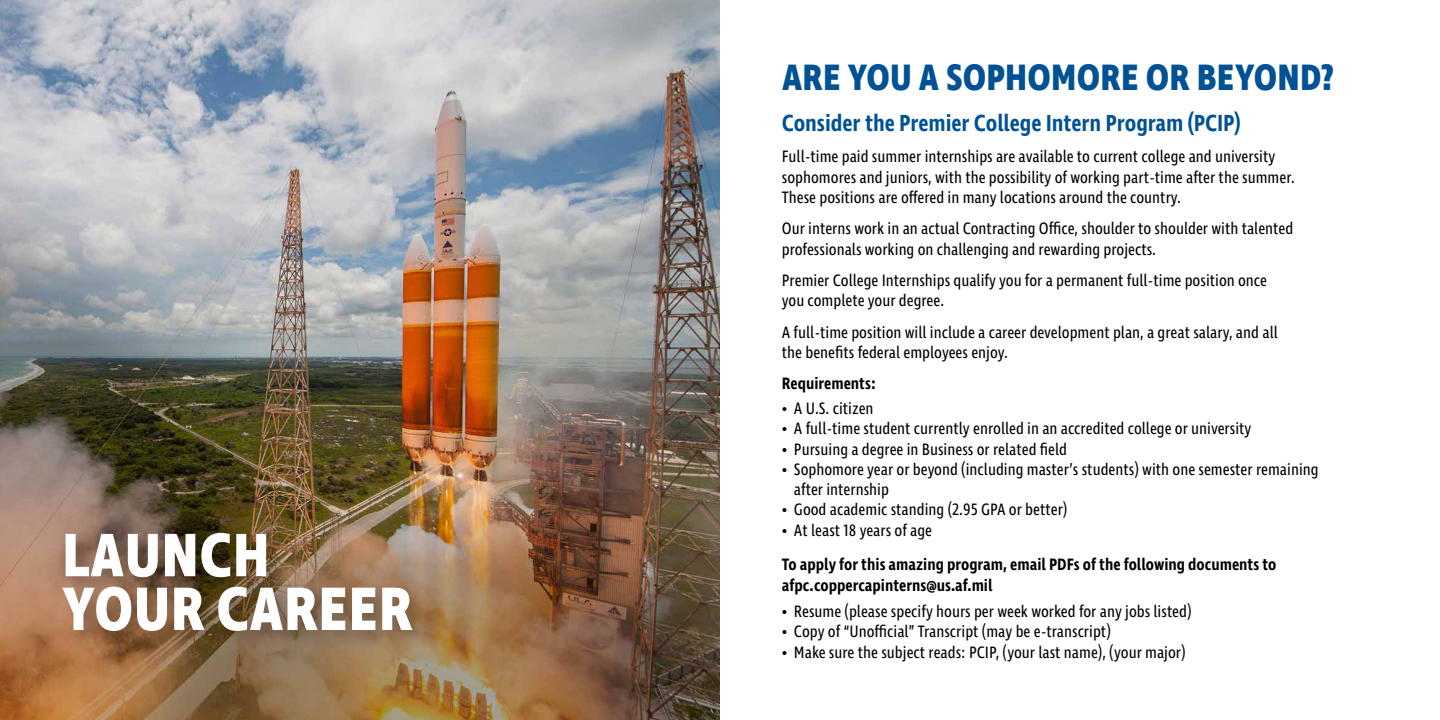
<style>
.page{position:relative;width:1440px;height:720px;background:#fff}
.page>*{position:absolute;margin:0;border:0;box-sizing:border-box;transform-origin:0 0}
.t1{font:700 62.5px/53.8px "Ingra Cd";letter-spacing:.01em;color:#fff}
.t2{font:700 37.5px "Ingra Cd";letter-spacing:.005em;color:#005295}
.t3{font:600 23.75px "Ingra Cd";letter-spacing:-.005em;color:#005295}
.t4{font:16.88px/20.2px "Ingra Cd";color:#000}
.t5{font:600 16.88px/21.2px "Ingra Cd";color:#000}
</style>
<div class="page">
<img style="left:0;top:0;width:720px;height:720px">
<div style="left:59px;top:529px;width:373px;height:122px;background:#000;opacity:.25"></div>
<h1 class="t1" style="left:62px;top:531px;width:352px">LAUNCH<br>YOUR CAREER</h1>
<h2 class="t2" style="left:782px;top:54px;width:554px">ARE YOU A SOPHOMORE OR BEYOND?</h2>
<h3 class="t3" style="left:782px;top:108px;width:460px">Consider the Premier College Intern Program (PCIP)</h3>
<p class="t4" style="left:782px;top:147px;width:515px">Full-time paid summer internships are available to current college and university sophomores and juniors, with the possibility of working part-time after the summer.<br>These positions are offered in many locations around the country.</p>
<p class="t4" style="left:782px;top:219px;width:513px">Our interns work in an actual Contracting Office, shoulder to shoulder with talented professionals working on challenging and rewarding projects.</p>
<p class="t4" style="left:782px;top:271px;width:487px">Premier College Internships qualify you for a permanent full-time position once you complete your degree.</p>
<p class="t4" style="left:782px;top:323px;width:497px">A full-time position will include a career development plan, a great salary, and all the benefits federal employees enjoy.</p>
<p class="t5" style="left:782px;top:374px;width:95px">Requirements:</p>
<p class="t4" style="left:782px;top:399px;width:93px">• A U.S. citizen</p>
<p class="t4" style="left:782px;top:420px;width:471px">• A full-time student currently enrolled in an accredited college or university</p>
<p class="t4" style="left:782px;top:440px;width:287px">• Pursuing a degree in Business or related field</p>
<p class="t4" style="left:794px;top:460px;width:526px;text-indent:-12px">• Sophomore year or beyond (including master’s students) with one semester remaining after internship</p>
<p class="t4" style="left:782px;top:501px;width:287px">• Good academic standing (2.95 GPA or better)</p>
<p class="t4" style="left:782px;top:521px;width:152px">• At least 18 years of age</p>
<p class="t5" style="left:782px;top:554px;width:496px">To apply for this amazing program, email PDFs of the following documents to afpc.coppercapinterns@us.af.mil</p>
<p class="t4" style="left:782px;top:602px;width:411px">• Resume (please specify hours per week worked for any jobs listed)</p>
<p class="t4" style="left:782px;top:622px;width:330px">• Copy of “Unofficial” Transcript (may be e-transcript)</p>
<p class="t4" style="left:782px;top:643px;width:405px">• Make sure the subject reads: PCIP, (your last name), (your major)</p>
</div>
